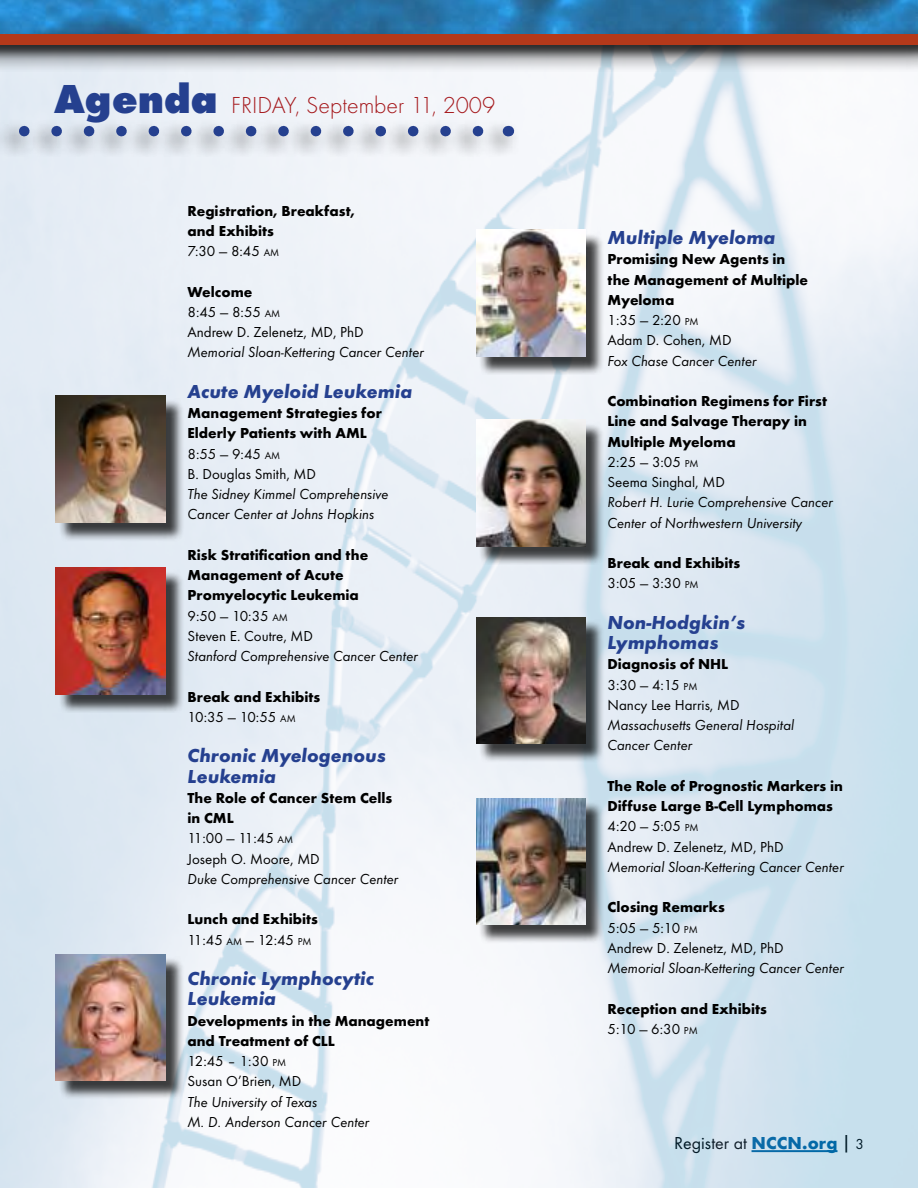
<style>
.page{position:relative;width:918px;height:1188px;background:#fff}
.page>*{position:absolute;margin:0;border:0;box-sizing:border-box;transform-origin:0 0}
.t1{font:300 24px "Futura T";color:#a5181c}
.t2{font:italic 700 19.5px/20.2px "Futura T";color:#25408f}
.t3{font:18px "Futura T";color:#000}
.t4{font:700 15px/20.2px "Futura T";color:#000}
.t5{font:italic 15px/20.2px "Futura T";color:#000}
.t6{font:15px/20.2px "Futura T";color:#000}
.s1{font-weight:800;font-size:42px;color:#25408f}
.s2{font-weight:400}
.s3{font-weight:400;font-size:10.5px}
.s4{font-weight:700}
.s5{font-size:10.5px}
.s6{font-weight:700;color:#0065a4}
.s7{font-size:21px}
.s8{font-size:15px}
</style>
<div class="page">
<img style="left:0;top:72px;width:918px;height:1116px">
<img style="left:0;top:0;width:918px;height:25px">
<div style="left:0;top:25px;width:918px;height:47px;background:#000;opacity:.75"></div>
<div style="left:0;top:35px;width:918px;height:10px;background:#b4391a"></div>
<div style="left:58px;top:398px;width:126px;height:143px;background:#000;opacity:.75"></div>
<img style="left:56px;top:396px;width:109px;height:126px">
<div style="left:58px;top:570px;width:126px;height:143px;background:#000;opacity:.75"></div>
<img style="left:56px;top:567px;width:109px;height:127px">
<div style="left:58px;top:957px;width:126px;height:143px;background:#000;opacity:.75"></div>
<img style="left:56px;top:954px;width:109px;height:127px">
<div style="left:478px;top:232px;width:127px;height:143px;background:#000;opacity:.75"></div>
<img style="left:476px;top:230px;width:110px;height:126px">
<div style="left:478px;top:422px;width:127px;height:143px;background:#000;opacity:.75"></div>
<img style="left:476px;top:420px;width:110px;height:126px">
<div style="left:478px;top:619px;width:127px;height:143px;background:#000;opacity:.75"></div>
<img style="left:476px;top:617px;width:110px;height:127px">
<div style="left:478px;top:801px;width:127px;height:143px;background:#000;opacity:.75"></div>
<img style="left:476px;top:798px;width:110px;height:127px">
<div style="left:0;top:116px;width:519px;height:41px;background:#000;opacity:.75"></div>
<svg style="left:0;top:126px;width:492px;height:10px;background:#aeb8d1"></svg>
<h1 class="t1" style="left:54px;top:91px;width:443px"><span class="s1">Agenda</span> FRIDAY, September 11, 2009</h1>
<p class="t4" style="left:188px;top:200px;width:169px">Registration, Breakfast, and Exhibits<br><span class="s2">7:30 — 8:45</span> <span class="s3">AM</span></p>
<p class="t6" style="left:188px;top:281px;width:178px"><span class="s4">Welcome<br></span>8:45 — 8:55 <span class="s5">AM<br></span>Andrew D. Zelenetz, MD, PhD</p>
<p class="t5" style="left:188px;top:342px;width:238px">Memorial Sloan-Kettering Cancer Center</p>
<h2 class="t2" style="left:188px;top:381px;width:226px">Acute Myeloid Leukemia</h2>
<p class="t4" style="left:188px;top:403px;width:196px">Management Strategies for<br>Elderly Patients with AML<br><span class="s2">8:55 — 9:45</span> <span class="s3">AM<br></span><span class="s2">B. Douglas Smith, MD</span></p>
<p class="t5" style="left:188px;top:484px;width:202px">The Sidney Kimmel Comprehensive<br>Cancer Center at Johns Hopkins</p>
<p class="t4" style="left:188px;top:545px;width:182px">Risk Stratification and the<br>Management of Acute<br>Promyelocytic Leukemia<br><span class="s2">9:50 — 10:35</span> <span class="s3">AM<br></span><span class="s2">Steven E. Coutre, MD</span></p>
<p class="t5" style="left:188px;top:646px;width:232px">Stanford Comprehensive Cancer Center</p>
<p class="t4" style="left:188px;top:686px;width:134px">Break and Exhibits<br><span class="s2">10:35 — 10:55</span> <span class="s3">AM</span></p>
<h2 class="t2" style="left:188px;top:746px;width:200px">Chronic Myelogenous<br>Leukemia</h2>
<p class="t4" style="left:188px;top:788px;width:206px">The Role of Cancer Stem Cells in CML<br><span class="s2">11:00 — 11:45</span> <span class="s3">AM<br></span><span class="s2">Joseph O. Moore, MD</span></p>
<p class="t5" style="left:188px;top:869px;width:213px">Duke Comprehensive Cancer Center</p>
<p class="t4" style="left:188px;top:909px;width:132px">Lunch and Exhibits<br><span class="s2">11:45</span> <span class="s3">AM</span> <span class="s2">— 12:45</span> <span class="s3">PM</span></p>
<h2 class="t2" style="left:188px;top:969px;width:188px">Chronic Lymphocytic<br>Leukemia</h2>
<p class="t4" style="left:188px;top:1010px;width:243px">Developments in the Management and Treatment of CLL<br><span class="s2">12:45 – 1:30</span> <span class="s3">PM<br></span><span class="s2">Susan O’Brien, MD</span></p>
<p class="t5" style="left:188px;top:1091px;width:184px">The University of Texas<br>M. D. Anderson Cancer Center</p>
<h2 class="t2" style="left:608px;top:227px;width:169px">Multiple Myeloma</h2>
<p class="t4" style="left:607px;top:249px;width:202px">Promising New Agents in the Management of Multiple<br>Myeloma<br><span class="s2">1:35 — 2:20</span> <span class="s3">PM<br></span><span class="s2">Adam D. Cohen, MD</span></p>
<p class="t5" style="left:607px;top:350px;width:151px">Fox Chase Cancer Center</p>
<p class="t4" style="left:607px;top:391px;width:221px">Combination Regimens for First<br>Line and Salvage Therapy in<br>Multiple Myeloma<br><span class="s2">2:25 — 3:05</span> <span class="s3">PM<br></span><span class="s2">Seema Singhal, MD</span></p>
<p class="t5" style="left:607px;top:492px;width:227px">Robert H. Lurie Comprehensive Cancer<br>Center of Northwestern University</p>
<p class="t4" style="left:607px;top:553px;width:134px">Break and Exhibits<br><span class="s2">3:05 — 3:30</span> <span class="s3">PM</span></p>
<h2 class="t2" style="left:608px;top:612px;width:139px">Non-Hodgkin’s<br>Lymphomas</h2>
<p class="t6" style="left:607px;top:654px;width:134px"><span class="s4">Diagnosis of NHL<br></span>3:30 — 4:15 <span class="s5">PM<br></span>Nancy Lee Harris, MD</p>
<p class="t5" style="left:607px;top:715px;width:188px">Massachusetts General Hospital<br>Cancer Center</p>
<p class="t4" style="left:607px;top:776px;width:237px">The Role of Prognostic Markers in<br>Diffuse Large B-Cell Lymphomas<br><span class="s2">4:20 — 5:05</span> <span class="s3">PM<br></span><span class="s2">Andrew D. Zelenetz, MD, PhD</span></p>
<p class="t5" style="left:607px;top:857px;width:238px">Memorial Sloan-Kettering Cancer Center</p>
<p class="t6" style="left:607px;top:897px;width:178px"><span class="s4">Closing Remarks<br></span>5:05 — 5:10 <span class="s5">PM<br></span>Andrew D. Zelenetz, MD, PhD</p>
<p class="t5" style="left:607px;top:958px;width:238px">Memorial Sloan-Kettering Cancer Center</p>
<p class="t4" style="left:607px;top:998px;width:161px">Reception and Exhibits<br><span class="s2">5:10 — 6:30</span> <span class="s3">PM</span></p>
<p class="t3" style="left:674px;top:1133px;width:191px">Register at <span class="s6">NCCN.org</span> <span class="s7">|</span> <span class="s8">3</span></p>
</div>
